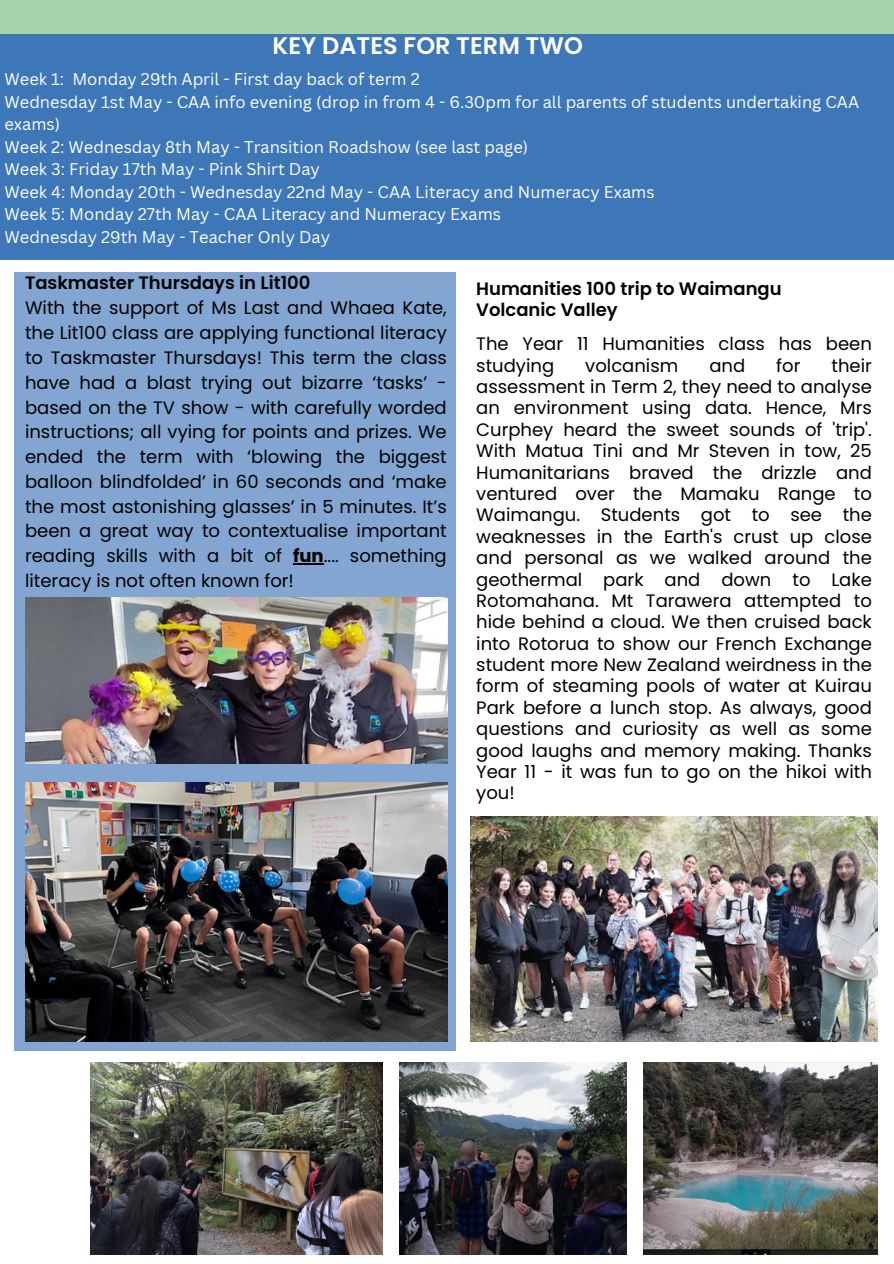
<style>
.page{position:relative;width:894px;height:1264px;background:#fff}
.page>*{position:absolute;margin:0;border:0;box-sizing:border-box;transform-origin:0 0}
.t1{font:600 24px "Poppins";color:#fff}
.t2{font:18px/21.3px "Poppins";color:#000;text-align:justify}
.t3{font:600 18px/20.2px "Poppins";color:#000}
.t4{font:16.5px/22.5px "Canva Sans";color:#fff}
.s1{font-weight:700}
</style>
<div class="page">
<div style="left:14px;top:272px;width:442px;height:778px;background:#82a6d1"></div>
<img style="left:25px;top:783px;width:422px;height:258px">
<div style="left:0;top:33px;width:893px;height:227px;background:#3e77b8"></div>
<div style="left:0;top:0;width:893px;height:33px;background:#a7d3ab"></div>
<img style="left:25px;top:598px;width:422px;height:165px">
<img style="left:470px;top:816px;width:407px;height:225px">
<img style="left:643px;top:1062px;width:234px;height:192px">
<img style="left:399px;top:1062px;width:227px;height:192px">
<img style="left:91px;top:1062px;width:291px;height:192px">
<hr style="left:293px;top:563px;width:31px;height:1px;background:#000">
<p class="t1" style="left:272px;top:29px;width:312px">KEY DATES FOR TERM TWO</p>
<p class="t4" style="left:4px;top:67px;width:416px">Week 1: Monday 29th April - First day back of term 2</p>
<p class="t4" style="left:4px;top:90px;width:855px">Wednesday 1st May - CAA info evening (drop in from 4 - 6.30pm for all parents of students undertaking CAA exams)</p>
<p class="t4" style="left:4px;top:135px;width:525px">Week 2: Wednesday 8th May - Transition Roadshow (see last page)</p>
<p class="t4" style="left:4px;top:157px;width:317px">Week 3: Friday 17th May - Pink Shirt Day</p>
<p class="t4" style="left:4px;top:180px;width:651px">Week 4: Monday 20th - Wednesday 22nd May - CAA Literacy and Numeracy Exams</p>
<p class="t4" style="left:4px;top:202px;width:498px">Week 5: Monday 27th May - CAA Literacy and Numeracy Exams</p>
<p class="t4" style="left:4px;top:225px;width:327px">Wednesday 29th May - Teacher Only Day</p>
<p class="t3" style="left:25px;top:272px;width:287px">Taskmaster Thursdays in Lit100</p>
<p class="t2" style="left:25px;top:296px;width:423px;line-height:24.8px">With the support of Ms Last and Whaea Kate, the Lit100 class are applying functional literacy to Taskmaster Thursdays! This term the class have had a blast trying out bizarre ‘tasks’ - based on the TV show - with carefully worded instructions; all vying for points and prizes. We ended the term with ‘blowing the biggest balloon blindfolded’ in 60 seconds and ‘make the most astonishing glasses’ in 5 minutes. It’s been a great way to contextualise important reading skills with a bit of <span class="s1">fun</span>.... something literacy is not often known for!</p>
<p class="t3" style="left:476px;top:279px;width:307px">Humanities 100 trip to Waimangu<br>Volcanic Valley</p>
<p class="t2" style="left:476px;top:333px;width:397px">The Year 11 Humanities class has been studying</p>
<p class="t2" style="left:585px;top:355px;width:95px">volcanism</p>
<p class="t2" style="left:709px;top:355px;width:37px">and</p>
<p class="t2" style="left:776px;top:355px;width:26px">for</p>
<p class="t2" style="left:476px;top:355px;width:397px;text-indent:355px">their assessment in Term 2, they need to analyse an environment using data. Hence, Mrs Curphey heard the sweet sounds of 'trip'.<br>With Matua Tini and Mr Steven in tow, 25<br>Humanitarians braved the drizzle and ventured over the Mamaku Range to Waimangu. Students got to see the weaknesses in the Earth's crust up close and personal as we walked around the geothermal park and down to Lake Rotomahana. Mt Tarawera attempted to hide behind a cloud. We then cruised back into Rotorua to show our French Exchange student more New Zealand weirdness in the form of steaming pools of water at Kuirau Park before a lunch stop. As always, good questions and curiosity as well as some good laughs and memory making. Thanks Year 11 - it was fun to go on the hikoi with you!</p>
</div>
